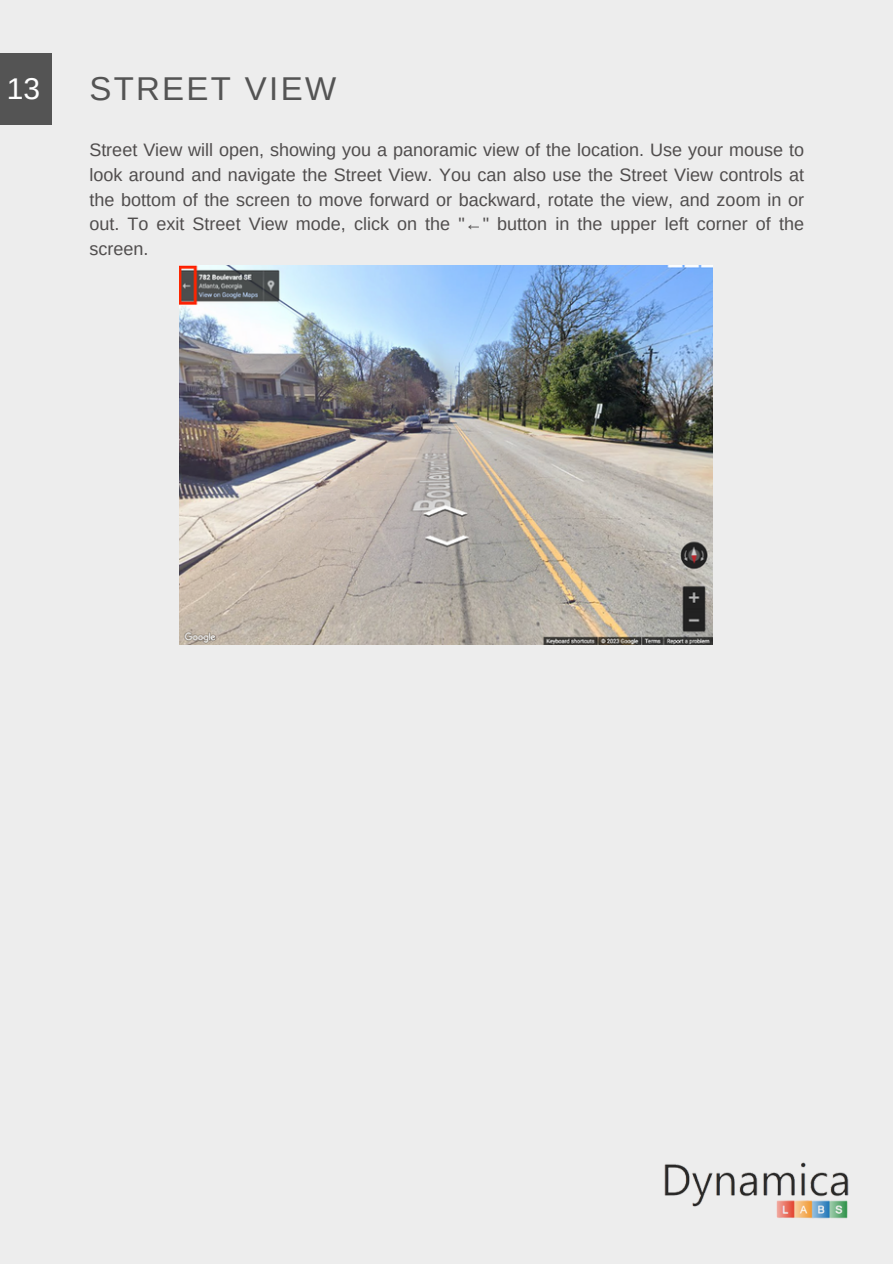
<style>
.page{position:relative;width:893px;height:1264px;background:#fff}
.page>*{position:absolute;margin:0;border:0;box-sizing:border-box;transform-origin:0 0}
.t1{font:33px "Arimo";letter-spacing:.07em;color:#545454}
.t2{font:30px "Arimo";color:#fff}
.t3{font:18px/24.8px "Arimo";color:#504d4d;text-align:justify}
</style>
<div class="page">
<div style="left:0;top:0;width:892px;height:1263px;background:#ededed"></div>
<div style="left:0;top:54px;width:51px;height:71px;background:#545454"></div>
<img style="left:664px;top:1162px;width:185px;height:57px">
<img style="left:179px;top:266px;width:533px;height:378px">
<p class="t2" style="left:7px;top:72px;width:35px">13</p>
<p class="t1" style="left:89px;top:70px;width:248px">STREET VIEW</p>
<p class="t3" style="left:89px;top:137px;width:716px">Street View will open, showing you a panoramic view of the location. Use your mouse to look around and navigate the Street View. You can also use the Street View controls at the bottom of the screen to move forward or backward, rotate the view, and zoom in or out. To exit Street View mode, click on the "←" button in the upper left corner of the screen.</p>
</div>
